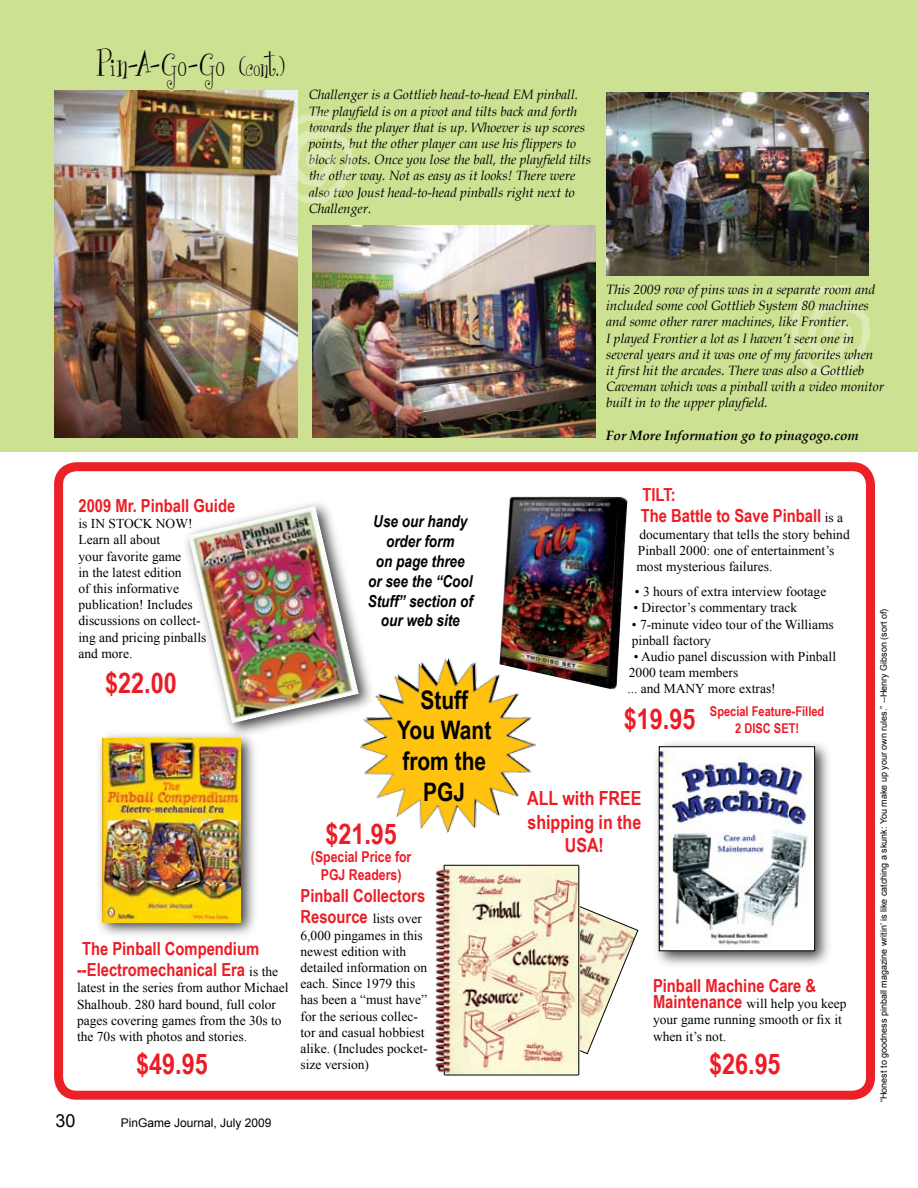
<style>
.page{position:relative;width:918px;height:1188px;background:#fff}
.page>*{position:absolute;margin:0;border:0;box-sizing:border-box;transform-origin:0 0}
.t1{font:36px "Girlsare Weird";letter-spacing:.04em;color:#000}
.t2{font:700 28.5px "Arial Narrow";color:#ed1c24}
.t3{font:700 25.5px/30.6px "Arial Narrow";color:#000;text-align:center}
.t4{font:700 19.5px/23.4px "Arial Narrow";color:#ed1c24;text-align:center}
.t5{font:700 18px/21.6px "Arial Narrow";color:#ed1c24}
.t6{font:18px "Arial";color:#000}
.t7{font:italic 700 16.5px/19.8px "Arial Narrow";color:#000;text-align:center}
.t8{font:700 15px/18px "Arial Narrow";color:#ed1c24;text-align:center}
.t9{font:13.5px/16.2px "Times New Roman";color:#000}
.t10{font:italic 13.5px/16.2px "Book Antiqua";color:#000}
.t11{font:italic 700 13.5px "Book Antiqua";color:#000}
.t12{font:700 13.5px/16.2px "Arial Narrow";color:#ed1c24;text-align:center}
.t13{font:12px "Arial";color:#000}
.t14{font:9px "Arial";color:#000}
.s1{font-size:27px}
.s2{font-family:"Times New Roman";font-weight:400;font-size:13.5px;color:#000}
.s3{font-family:"Arial Narrow";font-weight:700;font-size:18px;color:#ed1c24}
</style>
<div class="page">
<div style="left:0;top:0;width:918px;height:452px;background:#cce192"></div>
<img style="left:313px;top:226px;width:282px;height:212px">
<img style="left:54px;top:90px;width:243px;height:348px">
<img style="left:606px;top:93px;width:263px;height:183px">
<div style="left:54px;top:462px;width:821px;height:638px;border:9px solid #ec2027;border-radius:18px"></div>
<svg style="left:580px;top:906px;width:58px;height:148px"></svg>
<img style="left:359px;top:658px;width:176px;height:175px">
<img style="left:499px;top:497px;width:129px;height:193px">
<div style="left:652px;top:740px;width:182px;height:229px;background:#000;opacity:.75"></div>
<img style="left:661px;top:749px;width:152px;height:200px">
<div style="left:659px;top:747px;width:156px;height:204px;border:1px solid #000"></div>
<div style="left:181px;top:497px;width:196px;height:243px;background:#000;opacity:.75"></div>
<img style="left:188px;top:506px;width:171px;height:217px">
<div style="left:96px;top:730px;width:164px;height:210px;background:#000;opacity:.78"></div>
<img style="left:103px;top:738px;width:138px;height:184px">
<img style="left:436px;top:865px;width:143px;height:210px">
<hr style="left:444px;top:1075px;width:135px;height:1px;background:#000">
<hr style="left:579px;top:865px;width:1px;height:210px;background:#000">
<hr style="left:444px;top:865px;width:135px;height:1px;background:#000">
<img style="left:287px;top:103px;width:66px;height:120px">
<img style="left:792px;top:285px;width:78px;height:92px">
<img style="left:92px;top:90px;width:135px;height:348px">
<img style="left:236px;top:90px;width:51px;height:203px">
<h1 class="t1" style="left:97px;top:43px;width:191px">Pin-A-Go-Go <span class="s1">(cont.)</span></h1>
<p class="t10" style="left:309px;top:86px;width:284px">Challenger is a Gottlieb head-to-head EM pinball.<br>The playfield is on a pivot and tilts back and forth towards the player that is up. Whoever is up scores points, but the other player can use his flippers to block shots. Once you lose the ball, the playfield tilts the other way. Not as easy as it looks! There were also two Joust head-to-head pinballs right next to Challenger.</p>
<h3 class="t5" style="left:79px;top:494px;width:158px">2009 Mr. Pinball Guide</h3>
<p class="t9" style="left:79px;top:515px;width:129px">is IN STOCK NOW!<br>Learn all about<br>your favorite game<br>in the latest edition<br>of this informative publication! Includes discussions on collect&shy;ing and pricing pinballs and more.</p>
<h2 class="t2" style="left:105px;top:661px;width:73px">$22.00</h2>
<h3 class="t5" style="left:77px;top:937px;width:203px">The Pinball Compendium --Electromechanical Era <span class="s2">is the</span></h3>
<p class="t9" style="left:77px;top:980px;width:213px">latest in the series from author Michael Shalhoub. 280 hard bound, full color pages covering games from the 30s to the 70s with photos and stories.</p>
<h2 class="t2" style="left:136px;top:1043px;width:73px">$49.95</h2>
<p class="t7" style="left:368px;top:511px;width:107px">Use our handy order form<br>on page three or see the “Cool<br>Stuff” section of our web site</p>
<h3 class="t3" style="left:397px;top:683px;width:96px">Stuff<br>You Want from the<br>PGJ</h3>
<h2 class="t2" style="left:325px;top:812px;width:73px">$21.95</h2>
<p class="t8" style="left:311px;top:847px;width:102px">(Special Price for<br>PGJ Readers)</p>
<h3 class="t5" style="left:301px;top:884px;width:126px">Pinball Collectors</h3>
<p class="t9" style="left:301px;top:910px;width:129px"><span class="s3">Resource</span> lists over<br>6,000 pingames in this newest edition with detailed information on each. Since 1979 this has been a “must have” for the serious collec&shy;tor and casual hobbiest alike. (Includes pocket&shy;size version)</p>
<h3 class="t6" style="left:55px;top:1109px;width:22px">30</h3>
<p class="t13" style="left:121px;top:1115px;width:152px">PinGame Journal, July 2009</p>
<p class="t10" style="left:606px;top:281px;width:279px">This 2009 row of pins was in a separate room and included some cool Gottlieb System 80 machines and some other rarer machines, like Frontier.<br>I played Frontier a lot as I haven’t seen one in several years and it was one of my favorites when it first hit the arcades. There was also a Gottlieb Caveman which was a pinball with a video monitor built in to the upper playfield.</p>
<p class="t11" style="left:606px;top:426px;width:254px">For More Information go to pinagogo.com</p>
<h3 class="t5" style="left:641px;top:483px;width:204px">TI LT:<br>The Battle to Save Pinball <span class="s2">is a</span></h3>
<p class="t9" style="left:636px;top:526px;width:215px">documentary that tells the story behind<br>Pinball 2000: one of entertainment’s most mysterious failures.</p>
<p class="t9" style="left:635px;top:583px;width:193px">• 3 hours of extra interview footage</p>
<p class="t9" style="left:633px;top:600px;width:165px">• Director’s commentary track</p>
<p class="t9" style="left:632px;top:616px;width:203px">• 7-minute video tour of the Williams pinball factory</p>
<p class="t9" style="left:627px;top:648px;width:210px;text-indent:6px">• Audio panel discussion with Pinball<br>2000 team members<br>... and MANY more extras!</p>
<h2 class="t2" style="left:624px;top:698px;width:73px">$19.95</h2>
<p class="t12" style="left:710px;top:703px;width:116px">Special Feature-Filled<br>2 Disc Set!</p>
<h3 class="t4" style="left:527px;top:786px;width:116px">ALL with FREE shipping in the<br>USA!</h3>
<h3 class="t5" style="left:653px;top:974px;width:165px">Pinball Machine Care &amp;</h3>
<p class="t9" style="left:653px;top:995px;width:195px"><span class="s3">Maintenance</span> will help you keep your game running smooth or fix it when it’s not.</p>
<h2 class="t2" style="left:709px;top:1042px;width:73px">$26.95</h2>
<p class="t14" style="left:878px;top:1102px;width:495px;rotate:-90deg">“Honest to goodness pinball magazine writin’ is like catching a skunk: You make up your own rules.” --Henry Gibson (sort of)</p>
</div>
